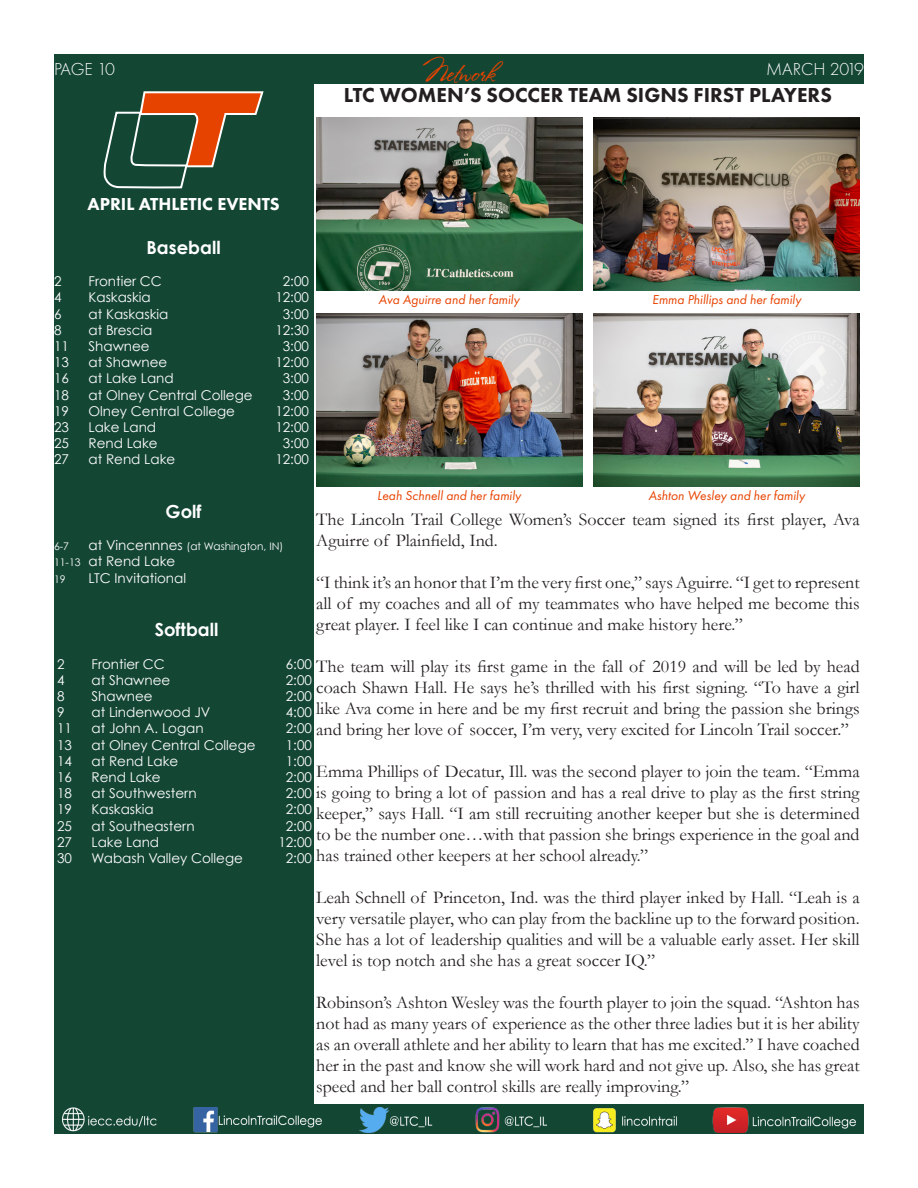
<style>
.page{position:relative;width:918px;height:1188px;background:#fff}
.page>*{position:absolute;margin:0;border:0;box-sizing:border-box;transform-origin:0 0}
.t1{font:25.5px "Stephanie Marie JF";color:#e74300}
.Headline{font:800 21px "Futura PT";color:#231f20}
.t2{font:18px/21px "Garamond";color:#231f20;text-align:justify}
.Sports_Calendar{font:700 18px "Century Gothic";color:#fff}
.t3{font:800 18px "Futura PT";color:#fff}
.t4{font:300 18px "Futura PT";letter-spacing:-.01em;color:#fff}
.Sports_Calendar-2{font:13.5px "Century Gothic";color:#fff}
.t5{font:italic 13.5px "Futura PT";color:#e74300}
.Sports_Calendar-3{font:10.5px "Century Gothic";color:#fff}
.s1{font-size:13.5px}
.s2{font-size:10.5px}
</style>
<div class="page">
<div style="left:54px;top:1105px;width:810px;height:29px;background:#144634"></div>
<div style="left:54px;top:54px;width:810px;height:29px;background:#144634"></div>
<img style="left:62px;top:1108px;width:794px;height:24px">
<div style="left:54px;top:83px;width:259px;height:1022px;background:#144634"></div>
<svg style="left:104px;top:91px;width:160px;height:97px"></svg>
<img style="left:316px;top:118px;width:266px;height:173px">
<img style="left:316px;top:314px;width:266px;height:173px">
<img style="left:594px;top:118px;width:266px;height:173px">
<img style="left:594px;top:314px;width:266px;height:173px">
<p class="t4" style="left:54px;top:59px;width:62px">PAGE 10</p>
<p class="t1" style="left:423px;top:57px;width:74px">Network</p>
<p class="t4" style="left:766px;top:59px;width:99px">MARCH 2019</p>
<p class="Headline" style="left:344px;top:82px;width:490px">LTC WOMEN’S SOCCER TEAM SIGNS FIRST PLAYERS</p>
<p class="t3" style="left:88px;top:193px;width:194px">APRIL ATHLETIC EVENTS</p>
<p class="Sports_Calendar" style="left:147px;top:236px;width:76px">Baseball</p>
<p class="Sports_Calendar-2" style="left:54px;top:273px;width:9px">2</p>
<p class="Sports_Calendar-2" style="left:89px;top:273px;width:75px">Frontier CC</p>
<p class="Sports_Calendar-2" style="left:283px;top:273px;width:28px">2:00</p>
<p class="Sports_Calendar-2" style="left:54px;top:289px;width:9px">4</p>
<p class="Sports_Calendar-2" style="left:89px;top:289px;width:64px">Kaskaskia</p>
<p class="Sports_Calendar-2" style="left:275px;top:289px;width:35px">12:00</p>
<p class="Sports_Calendar-2" style="left:54px;top:305px;width:9px">6</p>
<p class="Sports_Calendar-2" style="left:89px;top:305px;width:81px">at Kaskaskia</p>
<p class="Sports_Calendar-2" style="left:283px;top:305px;width:28px">3:00</p>
<p class="Sports_Calendar-2" style="left:54px;top:322px;width:9px">8</p>
<p class="Sports_Calendar-2" style="left:89px;top:322px;width:65px">at Brescia</p>
<p class="Sports_Calendar-2" style="left:275px;top:322px;width:35px">12:30</p>
<p class="Sports_Calendar-2" style="left:54px;top:338px;width:16px">11</p>
<p class="Sports_Calendar-2" style="left:89px;top:338px;width:63px">Shawnee</p>
<p class="Sports_Calendar-2" style="left:283px;top:338px;width:28px">3:00</p>
<p class="Sports_Calendar-2" style="left:54px;top:354px;width:16px">13</p>
<p class="Sports_Calendar-2" style="left:89px;top:354px;width:80px">at Shawnee</p>
<p class="Sports_Calendar-2" style="left:275px;top:354px;width:35px">12:00</p>
<p class="Sports_Calendar-2" style="left:54px;top:370px;width:16px">16</p>
<p class="Sports_Calendar-2" style="left:89px;top:370px;width:87px">at Lake Land</p>
<p class="Sports_Calendar-2" style="left:283px;top:370px;width:28px">3:00</p>
<p class="Sports_Calendar-2" style="left:54px;top:386px;width:16px">18</p>
<p class="Sports_Calendar-2" style="left:89px;top:386px;width:166px">at Olney Central College</p>
<p class="Sports_Calendar-2" style="left:283px;top:386px;width:28px">3:00</p>
<p class="Sports_Calendar-2" style="left:54px;top:403px;width:16px">19</p>
<p class="Sports_Calendar-2" style="left:89px;top:403px;width:148px">Olney Central College</p>
<p class="Sports_Calendar-2" style="left:275px;top:403px;width:35px">12:00</p>
<p class="Sports_Calendar-2" style="left:54px;top:419px;width:16px">23</p>
<p class="Sports_Calendar-2" style="left:89px;top:419px;width:69px">Lake Land</p>
<p class="Sports_Calendar-2" style="left:275px;top:419px;width:35px">12:00</p>
<p class="Sports_Calendar-2" style="left:54px;top:435px;width:16px">25</p>
<p class="Sports_Calendar-2" style="left:89px;top:435px;width:71px">Rend Lake</p>
<p class="Sports_Calendar-2" style="left:283px;top:435px;width:28px">3:00</p>
<p class="Sports_Calendar-2" style="left:54px;top:451px;width:16px">27</p>
<p class="Sports_Calendar-2" style="left:89px;top:451px;width:88px">at Rend Lake</p>
<p class="Sports_Calendar-2" style="left:275px;top:451px;width:35px">12:00</p>
<p class="t5" style="left:379px;top:292px;width:143px">Ava Aguirre and her family</p>
<p class="t5" style="left:652px;top:292px;width:150px">Emma Phillips and her family</p>
<p class="t5" style="left:649px;top:488px;width:158px">Ashton Wesley and her family</p>
<p class="t2" style="left:316px;top:508px;width:545px">The Lincoln Trail College Women’s Soccer team signed its first player, Ava<br>Aguirre of Plainfield, Ind.</p>
<p class="t2" style="left:316px;top:571px;width:545px">“I think it’s an honor that I’m the very first one,” says Aguirre. “I get to represent all of my coaches and all of my teammates who have helped me become this great player. I feel like I can continue and make history here.”</p>
<p class="t2" style="left:316px;top:655px;width:545px">The team will play its first game in the fall of 2019 and will be led by head coach Shawn Hall. He says he’s thrilled with his first signing. “To have a girl like Ava come in here and be my first recruit and bring the passion she brings and bring her love of soccer, I’m very, very excited for Lincoln Trail soccer.”</p>
<p class="t2" style="left:316px;top:760px;width:545px">Emma Phillips of Decatur, Ill. was the second player to join the team. “Emma is going to bring a lot of passion and has a real drive to play as the first string keeper,” says Hall. “I am still recruiting another keeper but she is determined to be the number one…with that passion she brings experience in the goal and has trained other keepers at her school already.”</p>
<p class="t2" style="left:316px;top:886px;width:545px">Leah Schnell of Princeton, Ind. was the third player inked by Hall. “Leah is a very versatile player, who can play from the backline up to the forward position.<br>She has a lot of leadership qualities and will be a valuable early asset. Her skill level is top notch and she has a great soccer IQ.”</p>
<p class="t2" style="left:316px;top:991px;width:545px">Robinson’s Ashton Wesley was the fourth player to join the squad. “Ashton has not had as many years of experience as the other three ladies but it is her ability as an overall athlete and her ability to learn that has me excited.” I have coached her in the past and know she will work hard and not give up. Also, she has great speed and her ball control skills are really improving.”</p>
<p class="t5" style="left:377px;top:488px;width:145px">Leah Schnell and her family</p>
<p class="Sports_Calendar" style="left:166px;top:500px;width:38px">Golf</p>
<p class="Sports_Calendar-3" style="left:54px;top:540px;width:17px">6-7</p>
<p class="Sports_Calendar-3" style="left:88px;top:540px;width:196px"><span class="s1">at Vincennnes</span> (at Washington, IN)</p>
<p class="Sports_Calendar-2" style="left:54px;top:553px;width:123px"><span class="s2">11-13</span> at Rend Lake</p>
<p class="Sports_Calendar-3" style="left:54px;top:572px;width:13px">19</p>
<p class="Sports_Calendar-2" style="left:88px;top:570px;width:99px">LTC Invitational</p>
<p class="Sports_Calendar" style="left:155px;top:618px;width:65px">Softball</p>
<p class="Sports_Calendar-2" style="left:57px;top:655px;width:9px">2</p>
<p class="Sports_Calendar-2" style="left:92px;top:655px;width:75px">Frontier CC</p>
<p class="Sports_Calendar-2" style="left:286px;top:655px;width:28px">6:00</p>
<p class="Sports_Calendar-2" style="left:57px;top:672px;width:9px">4</p>
<p class="Sports_Calendar-2" style="left:92px;top:672px;width:80px">at Shawnee</p>
<p class="Sports_Calendar-2" style="left:286px;top:672px;width:28px">2:00</p>
<p class="Sports_Calendar-2" style="left:57px;top:688px;width:9px">8</p>
<p class="Sports_Calendar-2" style="left:92px;top:688px;width:63px">Shawnee</p>
<p class="Sports_Calendar-2" style="left:286px;top:688px;width:28px">2:00</p>
<p class="Sports_Calendar-2" style="left:57px;top:704px;width:9px">9</p>
<p class="Sports_Calendar-2" style="left:92px;top:704px;width:120px">at Lindenwood JV</p>
<p class="Sports_Calendar-2" style="left:286px;top:704px;width:28px">4:00</p>
<p class="Sports_Calendar-2" style="left:57px;top:720px;width:16px">11</p>
<p class="Sports_Calendar-2" style="left:92px;top:720px;width:114px">at John A. Logan</p>
<p class="Sports_Calendar-2" style="left:286px;top:720px;width:28px">2:00</p>
<p class="Sports_Calendar-2" style="left:57px;top:736px;width:16px">13</p>
<p class="Sports_Calendar-2" style="left:92px;top:736px;width:166px">at Olney Central College</p>
<p class="Sports_Calendar-2" style="left:286px;top:736px;width:28px">1:00</p>
<p class="Sports_Calendar-2" style="left:57px;top:753px;width:16px">14</p>
<p class="Sports_Calendar-2" style="left:92px;top:753px;width:88px">at Rend Lake</p>
<p class="Sports_Calendar-2" style="left:286px;top:753px;width:28px">1:00</p>
<p class="Sports_Calendar-2" style="left:57px;top:769px;width:16px">16</p>
<p class="Sports_Calendar-2" style="left:92px;top:769px;width:71px">Rend Lake</p>
<p class="Sports_Calendar-2" style="left:286px;top:769px;width:28px">2:00</p>
<p class="Sports_Calendar-2" style="left:57px;top:785px;width:16px">18</p>
<p class="Sports_Calendar-2" style="left:92px;top:785px;width:107px">at Southwestern</p>
<p class="Sports_Calendar-2" style="left:286px;top:785px;width:28px">2:00</p>
<p class="Sports_Calendar-2" style="left:57px;top:801px;width:16px">19</p>
<p class="Sports_Calendar-2" style="left:92px;top:801px;width:64px">Kaskaskia</p>
<p class="Sports_Calendar-2" style="left:286px;top:801px;width:28px">2:00</p>
<p class="Sports_Calendar-2" style="left:57px;top:817px;width:16px">25</p>
<p class="Sports_Calendar-2" style="left:92px;top:817px;width:105px">at Southeastern</p>
<p class="Sports_Calendar-2" style="left:286px;top:817px;width:28px">2:00</p>
<p class="Sports_Calendar-2" style="left:57px;top:834px;width:16px">27</p>
<p class="Sports_Calendar-2" style="left:92px;top:834px;width:69px">Lake Land</p>
<p class="Sports_Calendar-2" style="left:278px;top:834px;width:35px">12:00</p>
<p class="Sports_Calendar-2" style="left:57px;top:850px;width:16px">30</p>
<p class="Sports_Calendar-2" style="left:92px;top:850px;width:153px">Wabash Valley College</p>
<p class="Sports_Calendar-2" style="left:286px;top:850px;width:28px">2:00</p>
</div>
